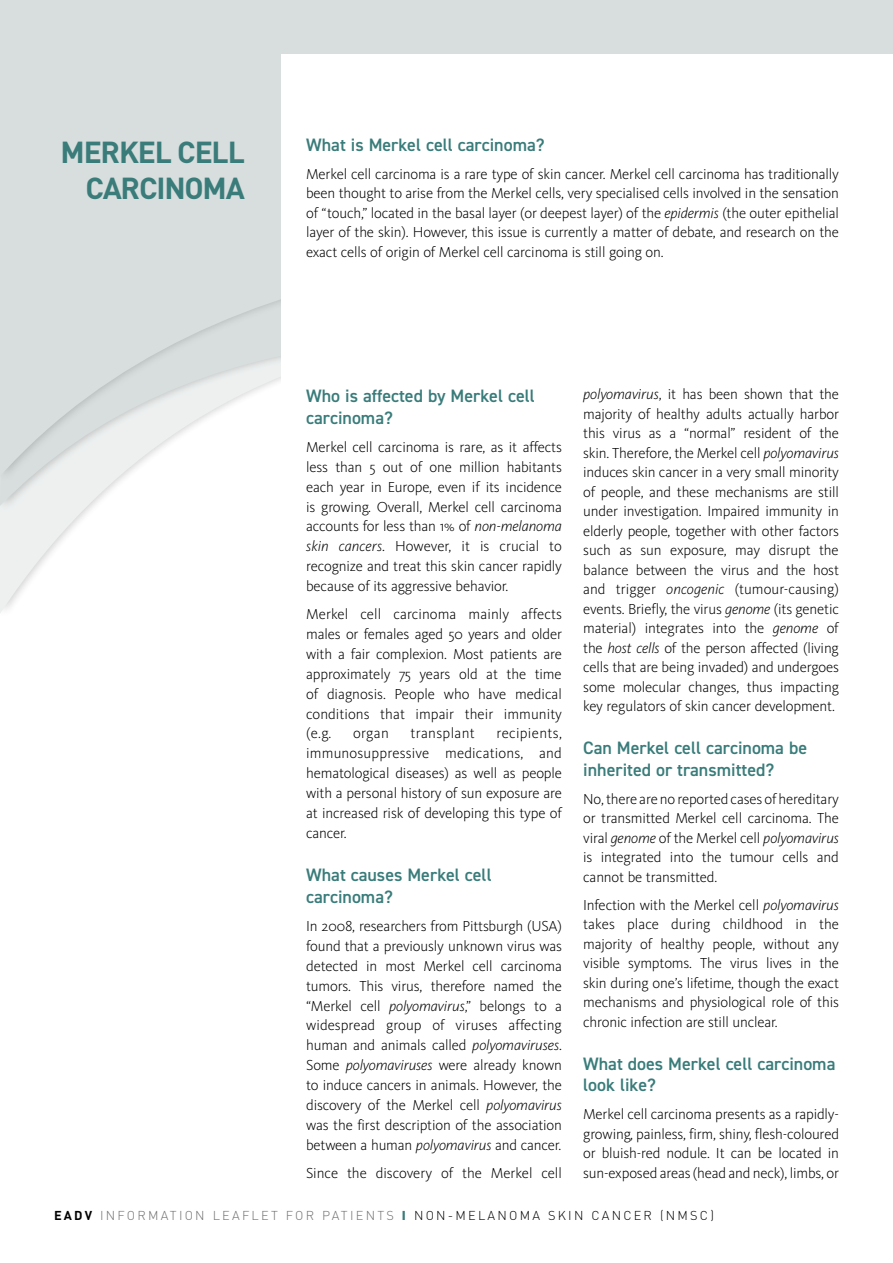
<style>
.page{position:relative;width:893px;height:1263px;background:#fff}
.page>*{position:absolute;margin:0;border:0;box-sizing:border-box;transform-origin:0 0}
.t1{font:700 30px/36px "DIN";letter-spacing:-.04em;color:#397c7a;text-align:right}
.t2{font:600 18px/21.9px "DIN2014";color:#397c7a}
.t3{font:300 15px/19.5px "Kievit Pro";letter-spacing:-.01em;color:#000;text-align:justify}
.t4{font:300 15px "Kievit Pro";letter-spacing:.025em;color:#000}
.t5{font:300 12.75px "DIN";letter-spacing:.175em;color:#706f6f}
.s1{font-style:italic}
.s2{font-weight:700;color:#000}
.s3{font-weight:900;color:#397c7a}
.s4{color:#000}
</style>
<div class="page">
<svg style="left:0;top:0;width:893px;height:613px"></svg>
<div style="left:281px;top:54px;width:612px;height:393px;background:#fff"></div>
<h1 class="t1" style="left:61px;top:133px;width:186px">MERKEL CELL<br>CARCINOMA</h1>
<p class="t2" style="left:306px;top:133px;width:240px">What is Merkel cell carcinoma?</p>
<p class="t3" style="left:306px;top:164px;width:534px">Merkel cell carcinoma is a rare type of skin cancer. Merkel cell carcinoma has traditionally been thought to arise from the Merkel cells, very specialised cells involved in the sensation of “touch,” located in the basal layer (or deepest layer) of the <span class="s1">epidermis</span> (the outer epithelial layer of the skin). However, this issue is currently a matter of debate, and research on the exact cells of origin of Merkel cell carcinoma is still going on.</p>
<p class="t2" style="left:306px;top:384px;width:230px">Who is affected by Merkel cell carcinoma?</p>
<p class="t3" style="left:306px;top:437px;width:257px">Merkel cell carcinoma is rare, as it affects less than 5 out of one million habitants each year in Europe, even if its incidence is growing. Overall, Merkel cell carcinoma accounts for less than 1% of <span class="s1">non-melanoma skin cancers</span>. However, it is crucial to recognize and treat this skin cancer rapidly because of its aggressive behavior.</p>
<p class="t3" style="left:306px;top:604px;width:257px">Merkel cell carcinoma mainly affects males or females aged 50 years and older with a fair complexion. Most patients are approximately 75 years old at the time of diagnosis. People who have medical conditions that impair their immunity (e.g.</p>
<p class="t3" style="left:353px;top:723px;width:37px">organ</p>
<p class="t4" style="left:411px;top:724px;width:66px">transplant</p>
<p class="t3" style="left:306px;top:723px;width:257px;text-indent:190px">recipients, immunosuppressive medications, and hematological diseases) as well as people with a personal history of sun exposure are at increased risk of developing this type of cancer.</p>
<p class="t2" style="left:306px;top:863px;width:187px">What causes Merkel cell carcinoma?</p>
<p class="t3" style="left:306px;top:916px;width:257px">In 2008, researchers from Pittsburgh (USA) found that a previously unknown virus was detected in most Merkel cell carcinoma tumors. This virus, therefore named the “Merkel cell <span class="s1">polyomavirus</span>,” belongs to a widespread group of viruses affecting human and animals called <span class="s1">polyomaviruses</span>.<br>Some <span class="s1">polyomaviruses</span> were already known to induce cancers in animals. However, the discovery of the Merkel cell <span class="s1">polyomavirus </span>was the first description of the association between a human <span class="s1">polyomavirus</span> and cancer.</p>
<p class="t3" style="left:306px;top:1163px;width:257px">Since the discovery of the Merkel cell</p>
<p class="t3" style="left:583px;top:384px;width:257px"><span class="s1">polyomavirus</span>, it has been shown that the majority of healthy adults actually harbor this virus as a “normal” resident of the skin. Therefore, the Merkel cell <span class="s1">polyomavirus </span>induces skin cancer in a very small minority of people, and these mechanisms are still under investigation. Impaired immunity in elderly people, together with other factors such as sun exposure, may disrupt the balance between the virus and the host and trigger <span class="s1">oncogenic</span> (tumour-causing) events. Briefly, the virus <span class="s1">genome</span> (its genetic material) integrates into the <span class="s1">genome</span> of the <span class="s1">host cells</span> of the person affected (living cells that are being invaded) and undergoes some molecular changes, thus impacting key regulators of skin cancer development.</p>
<p class="t2" style="left:583px;top:737px;width:225px">Can Merkel cell carcinoma be inherited or transmitted?</p>
<p class="t3" style="left:583px;top:789px;width:257px">No, there are no reported cases of hereditary or transmitted Merkel cell carcinoma. The viral <span class="s1">genome</span> of the Merkel cell <span class="s1">polyomavirus </span>is integrated into the tumour cells and cannot be transmitted.</p>
<p class="t3" style="left:583px;top:895px;width:257px">Infection with the Merkel cell <span class="s1">polyomavirus </span>takes place during childhood in the majority of healthy people, without any visible symptoms. The virus lives in the skin during one’s lifetime, though the exact mechanisms and physiological role of this chronic infection are still unclear.</p>
<p class="t2" style="left:583px;top:1052px;width:254px">What does Merkel cell carcinoma look like?</p>
<p class="t3" style="left:583px;top:1104px;width:257px">Merkel cell carcinoma presents as a rapidly&shy;growing, painless, firm, shiny, flesh-coloured or bluish-red nodule. It can be located in sun-exposed areas (head and neck), limbs, or</p>
<p class="t5" style="left:54px;top:1207px;width:661px"><span class="s2">EADV</span> INFORMATION LEAFLET FOR PATIENTS <span class="s3">I</span> <span class="s4">NON-MELANOMA SKIN CANCER (NMSC)</span></p>
</div>
